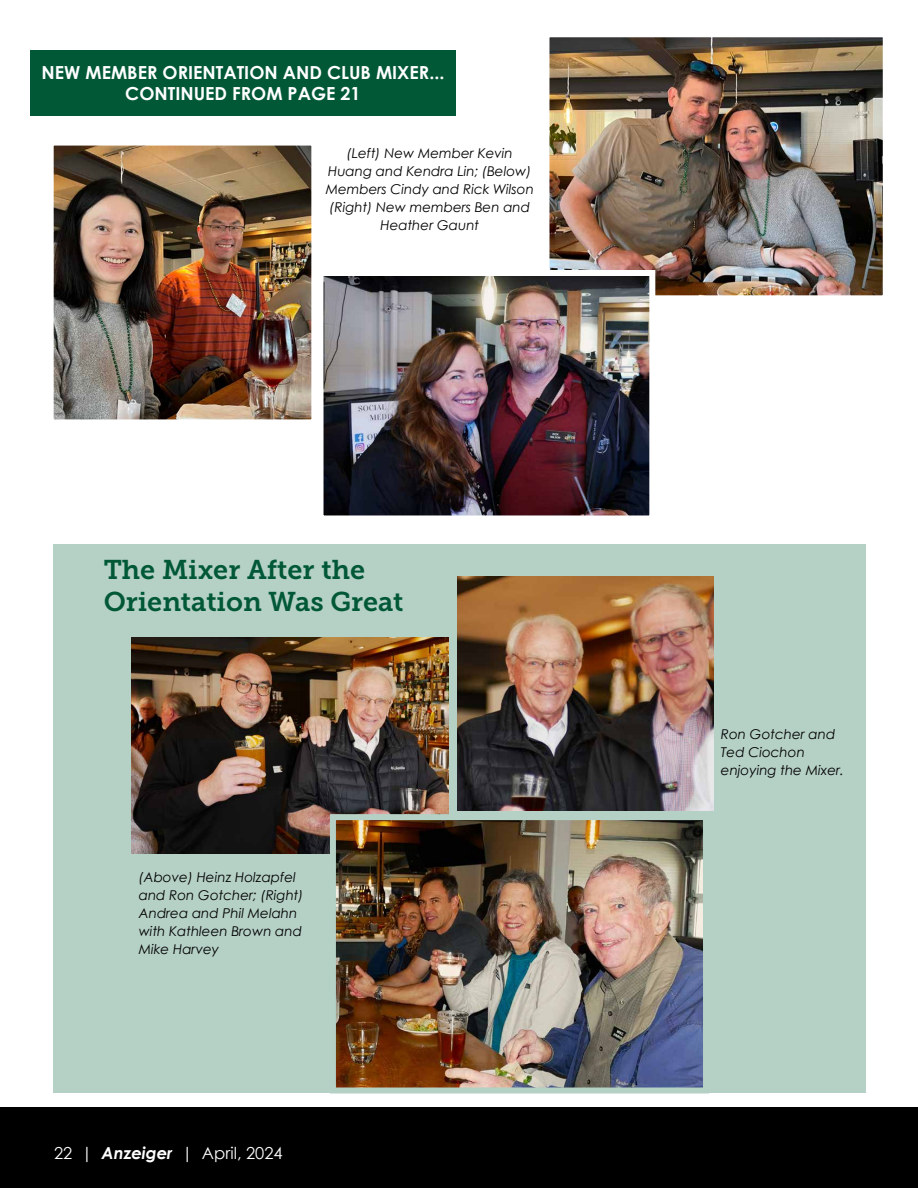
<style>
.page{position:relative;width:918px;height:1188px;background:#fff}
.page>*{position:absolute;margin:0;border:0;box-sizing:border-box;transform-origin:0 0}
.t1{font:27px/32.4px "Museo Slab 700";color:#005837}
.t2{font:700 18px/21.6px "Century Gothic";color:#fff;text-align:center}
.t3{font:16.5px "Century Gothic";color:#fff}
.t4{font:italic 13.5px/18px "Century Gothic";color:#000}
.s1{font-weight:700;font-style:italic}
</style>
<div class="page">
<div style="left:0;top:1107px;width:918px;height:81px;background:#000"></div>
<div style="left:53px;top:544px;width:812px;height:549px;background:#b5d0c5"></div>
<img style="left:132px;top:637px;width:316px;height:216px">
<img style="left:337px;top:821px;width:365px;height:266px">
<div style="left:330px;top:814px;width:379px;height:280px;border:6px solid #b5d0c5"></div>
<img style="left:457px;top:577px;width:256px;height:233px">
<img style="left:550px;top:38px;width:332px;height:256px">
<div style="left:543px;top:31px;width:346px;height:270px;border:6px solid #fff"></div>
<img style="left:325px;top:277px;width:323px;height:237px">
<div style="left:318px;top:270px;width:337px;height:251px;border:6px solid #fff"></div>
<img style="left:55px;top:146px;width:256px;height:273px">
<div style="left:48px;top:139px;width:270px;height:287px;border:6px solid #fff"></div>
<div style="left:30px;top:50px;width:426px;height:66px;background:#005837"></div>
<h2 class="t2" style="left:42px;top:60px;width:404px">NEW MEMBER ORIENTATION AND CLUB MIXER...<br>CONTINUED FROM PAGE 21</h2>
<p class="t4" style="left:326px;top:144px;width:210px;text-align:center">(Left) New Member Kevin<br>Huang and Kendra Lin; (Below)<br>Members Cindy and Rick Wilson (Right) New members Ben and<br>Heather Gaunt</p>
<h1 class="t1" style="left:104px;top:553px;width:301px">The Mixer After the<br>Orientation Was Great</h1>
<p class="t4" style="left:139px;top:868px;width:166px">(Above) Heinz Holzapfel and Ron Gotcher; (Right)<br>Andrea and Phil Melahn with Kathleen Brown and<br>Mike Harvey</p>
<p class="t3" style="left:54px;top:1142px;width:230px">22 | <span class="s1">Anzeiger</span> | April, 2024</p>
<p class="t4" style="left:721px;top:725px;width:125px">Ron Gotcher and<br>Ted Ciochon enjoying the Mixer.</p>
</div>
